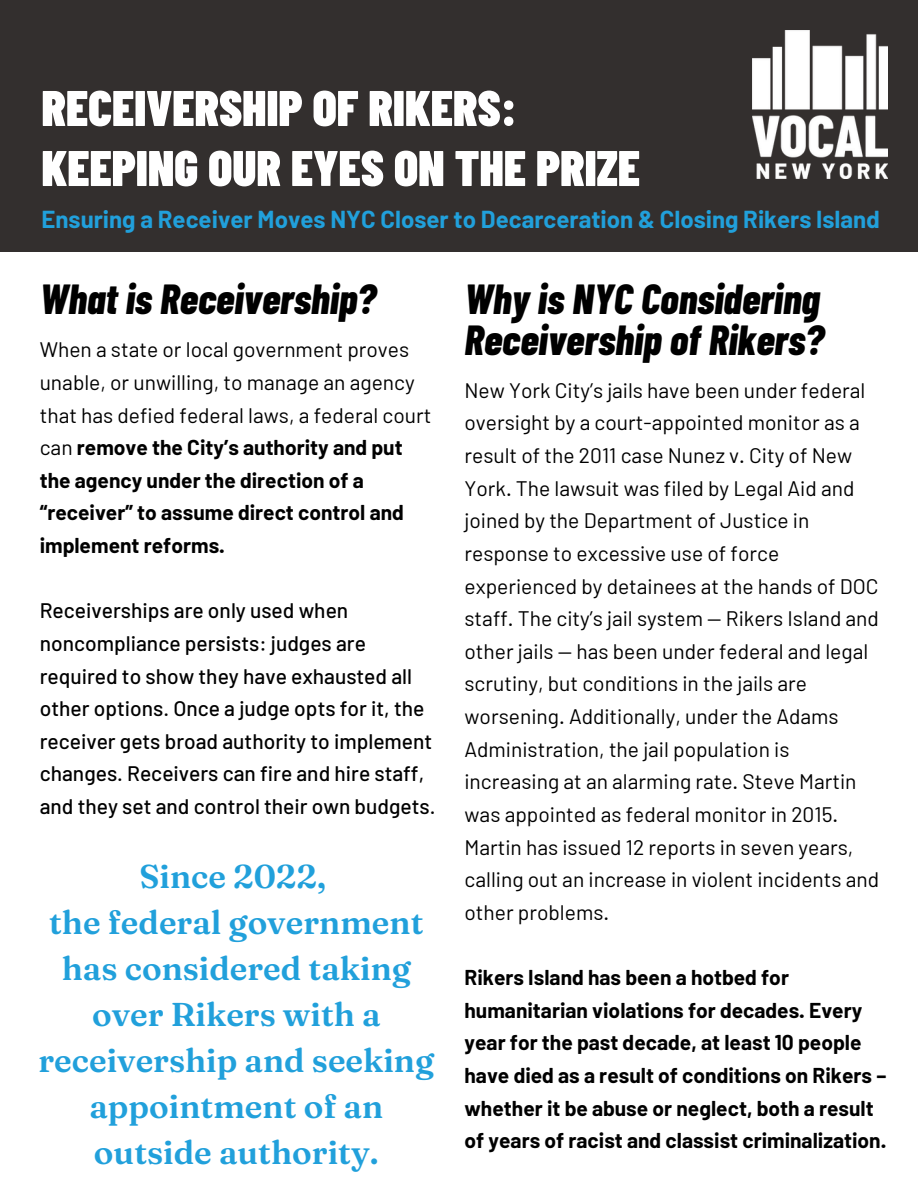
<style>
.page{position:relative;width:918px;height:1188px;background:#fff}
.page>*{position:absolute;margin:0;border:0;box-sizing:border-box;transform-origin:0 0}
.t1{font:900 49.95px "Barlow Condensed";color:#fff}
.t2{font:italic 800 42px/41.7px "Barlow Condensed";color:#000}
.t3{font:600 33px/46.2px "Fraunces";color:#21a0db;text-align:center}
.t4{font:700 24px "Barlow";color:#21a0db}
.t5{font:21px/32.7px "Barlow";color:#000}
.t6{font:700 21px/32.7px "Barlow";color:#000}
.t7{font:500 21px/32.7px "Barlow";color:#000}
.s1{font-weight:400}
</style>
<div class="page">
<div style="left:0;top:0;width:918px;height:251px;background:#332f2e"></div>
<img style="left:753px;top:31px;width:135px;height:147px">
<p class="t1" style="left:41px;top:76px;width:477px">RECEIVERSHIP OF RIKERS:</p>
<p class="t1" style="left:41px;top:136px;width:600px">KEEPING OUR EYES ON THE PRIZE</p>
<p class="t4" style="left:41px;top:204px;width:840px">Ensuring a Receiver Moves NYC Closer to Decarceration &amp; Closing Rikers Island</p>
<p class="t2" style="left:40px;top:276px;width:338px">What is Receivership?</p>
<p class="t6" style="left:40px;top:333px;width:393px"><span class="s1">When a state or local government proves unable, or unwilling, to manage an agency that has defied federal laws, a federal court can</span> remove the City’s authority and put the agency under the direction of a “receiver” to assume direct control and implement reforms.</p>
<p class="t7" style="left:40px;top:594px;width:397px">Receiverships are only used when noncompliance persists: judges are required to show they have exhausted all other options. Once a judge opts for it, the receiver gets broad authority to implement changes. Receivers can fire and hire staff, and they set and control their own budgets.</p>
<p class="t3" style="left:140px;top:853px;width:188px">Since 2022,</p>
<p class="t3" style="left:39px;top:899px;width:397px">the federal government has considered taking over Rikers with a receivership and seeking appointment of an outside authority.</p>
<p class="t2" style="left:465px;top:276px;width:361px">Why is NYC Considering<br>Receivership of Rikers?</p>
<p class="t5" style="left:465px;top:373px;width:416px">New York City’s jails have been under federal oversight by a court-appointed monitor as a result of the 2011 case Nunez v. City of New York. The lawsuit was filed by Legal Aid and joined by the Department of Justice in response to excessive use of force experienced by detainees at the hands of DOC staff. The city’s jail system — Rikers Island and other jails — has been under federal and legal scrutiny, but conditions in the jails are worsening. Additionally, under the Adams Administration, the jail population is increasing at an alarming rate. Steve Martin was appointed as federal monitor in 2015.<br>Martin has issued 12 reports in seven years, calling out an increase in violent incidents and other problems.</p>
<p class="t6" style="left:465px;top:960px;width:423px">Rikers Island has been a hotbed for humanitarian violations for decades. Every year for the past decade, at least 10 people have died as a result of conditions on Rikers – whether it be abuse or neglect, both a result of years of racist and classist criminalization.</p>
</div>
